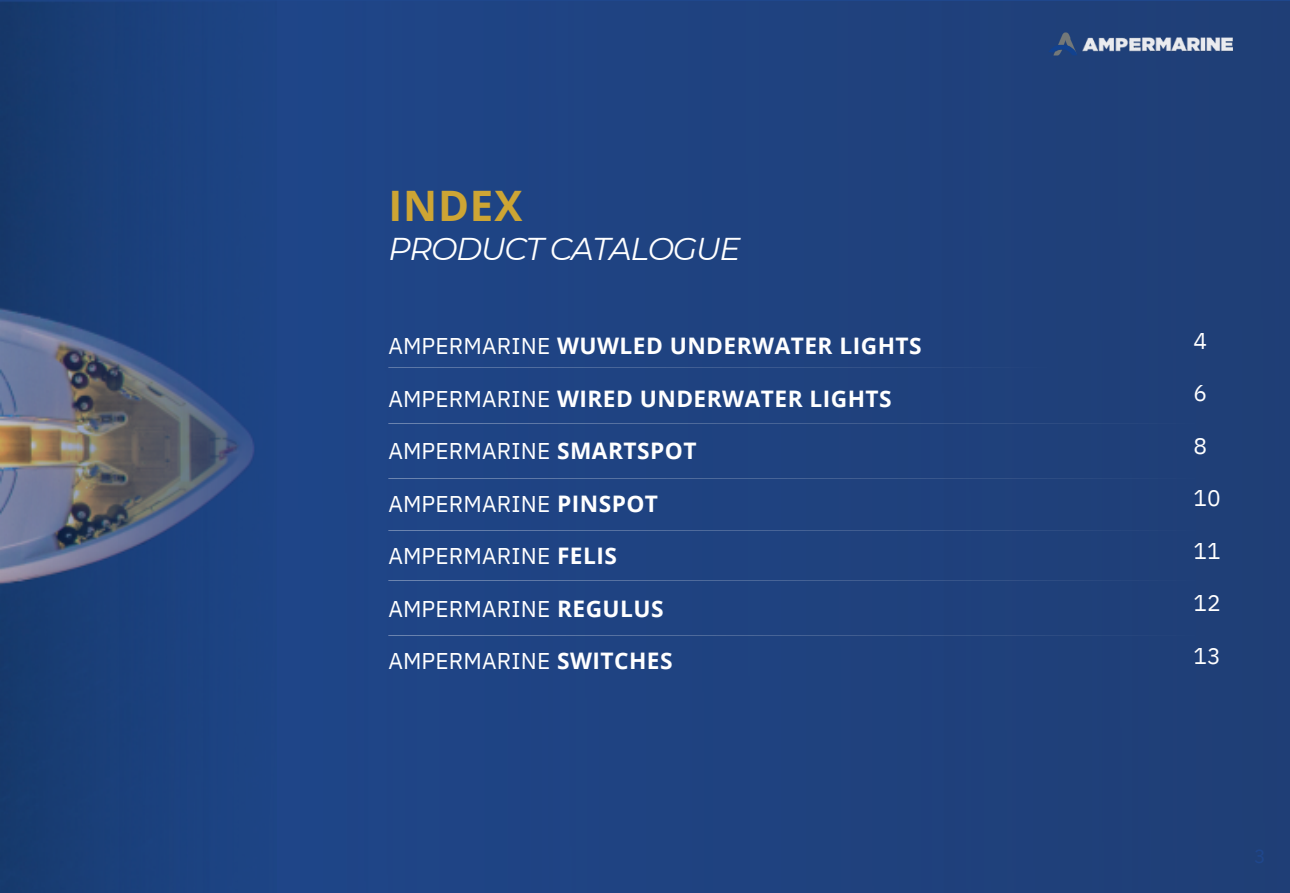
<style>
.page{position:relative;width:1290px;height:893px;background:#fff}
.page>*{position:absolute;margin:0;border:0;box-sizing:border-box;transform-origin:0 0}
.t1{font:700 42px "Open Sans";letter-spacing:.02em;color:#cda534}
.t2{font:italic 31.5px "Montserrat";letter-spacing:-.04em;color:#fff}
.t3{font:22.75px "IBM Plex Sans";letter-spacing:.005em;color:#fff}
.t4{font:700 22.75px "Open Sans";letter-spacing:.02em;color:#fff}
.t5{font:19.25px "IBM Plex Sans";color:#1f478c}
.s1{font-family:"IBM Plex Sans";font-weight:400}
.s2{font-family:"Open Sans";font-weight:700}
</style>
<div class="page">
<img style="left:0;top:0;width:277px;height:892px">
<img style="left:115px;top:2px;width:1175px;height:890px">
<svg style="left:1048px;top:32px;width:29px;height:23px"></svg>
<img style="left:1083px;top:37px;width:149px;height:15px">
<hr style="left:388px;top:367px;width:835px;height:1px;background:#fff">
<hr style="left:388px;top:423px;width:835px;height:1px;background:#fff">
<hr style="left:388px;top:478px;width:835px;height:1px;background:#fff">
<hr style="left:388px;top:530px;width:835px;height:1px;background:#fff">
<hr style="left:388px;top:580px;width:835px;height:1px;background:#fff">
<hr style="left:388px;top:635px;width:835px;height:1px;background:#fff">
<p class="t1" style="left:388px;top:176px;width:135px">INDEX</p>
<p class="t2" style="left:388px;top:230px;width:354px">PRODUCT CATALOGUE</p>
<p class="t4" style="left:388px;top:330px;width:535px"><span class="s1">AMPERMARINE</span> WUWLED UNDERWATER LIGHTS</p>
<p class="t4" style="left:388px;top:382px;width:505px"><span class="s1">AMPERMARINE</span> WIRED UNDERWATER LIGHTS</p>
<p class="t3" style="left:388px;top:435px;width:310px">AMPERMARINE <span class="s2">SMARTSPOT</span></p>
<p class="t3" style="left:388px;top:488px;width:271px">AMPERMARINE <span class="s2">PINSPOT</span></p>
<p class="t3" style="left:388px;top:540px;width:230px">AMPERMARINE <span class="s2">FELIS</span></p>
<p class="t3" style="left:388px;top:593px;width:277px">AMPERMARINE <span class="s2">REGULUS</span></p>
<p class="t3" style="left:388px;top:645px;width:286px">AMPERMARINE <span class="s2">SWITCHES</span></p>
<p class="t3" style="left:1193px;top:325px;width:15px">4</p>
<p class="t3" style="left:1193px;top:378px;width:15px">6</p>
<p class="t3" style="left:1193px;top:430px;width:15px">8</p>
<p class="t3" style="left:1193px;top:483px;width:29px">10</p>
<p class="t3" style="left:1193px;top:535px;width:29px">11</p>
<p class="t3" style="left:1193px;top:588px;width:29px">12</p>
<p class="t3" style="left:1193px;top:640px;width:29px">13</p>
<p class="t5" style="left:1254px;top:843px;width:13px">3</p>
</div>
